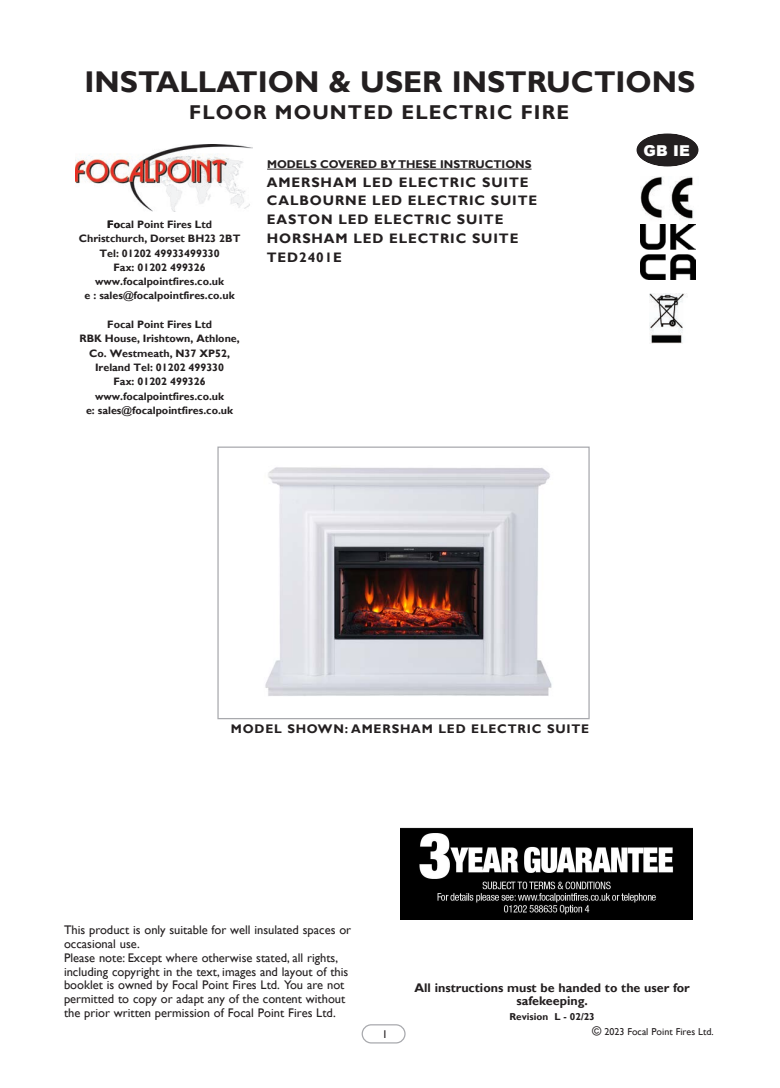
<style>
.page{position:relative;width:780px;height:1088px;background:#fff}
.page>*{position:absolute;margin:0;border:0;box-sizing:border-box;transform-origin:0 0}
.t1{font:700 30px "Gill Sans";color:#231f20}
.t2{font:700 20px "Gill Sans";letter-spacing:.055em;color:#231f20}
.t3{font:900 15px "Arial";color:#fff}
.t4{font:700 13.75px/18.8px "Gill Sans";letter-spacing:.065em;color:#231f20}
.t5{font:12.5px/13.8px "Gill Sans";color:#231f20}
.t6{font:700 12.5px/13.5px "Gill Sans";color:#231f20;text-align:center}
.t7{font:700 12.5px "Gill Sans";letter-spacing:.065em;color:#231f20}
.t8{font:700 11.25px "Gill Sans";color:#231f20}
.t9{font:11.25px "Gill Sans";color:#231f20}
.t10{font:700 10.75px/14.4px "Gill Sans";color:#231f20;text-align:center}
.t11{font:10px "Gill Sans";color:#231f20}
.t12{font:700 10px "Gill Sans";color:#231f20}
.s1{font-style:inherit}
.s2{font-size:12.5px}
</style>
<div class="page">
<div style="left:217px;top:446px;width:372px;height:273px;border:1px solid #a8a9ad"></div>
<hr style="left:267px;top:169px;width:264px;height:1px;background:#231f20">
<svg style="left:361px;top:1024px;width:44px;height:19px"></svg>
<svg style="left:636px;top:133px;width:63px;height:34px"></svg>
<img style="left:75px;top:144px;width:177px;height:68px">
<img style="left:265px;top:467px;width:287px;height:229px">
<img style="left:400px;top:828px;width:292px;height:91px">
<img style="left:641px;top:176px;width:52px;height:44px">
<img style="left:649px;top:293px;width:38px;height:50px">
<img style="left:640px;top:225px;width:55px;height:54px">
<h1 class="t1" style="left:85px;top:64px;width:612px">INSTALLATION &amp; USER INSTRUCTIONS</h1>
<h2 class="t2" style="left:189px;top:100px;width:381px">FLOOR MOUNTED ELECTRIC FIRE</h2>
<p class="t10" style="left:79px;top:217px;width:163px">Focal Point Fires Ltd<br>Christchurch, Dorset BH23 2BT<br>Tel: 01202 49933499330<br>Fax: 01202 499326 www.focalpointfires.co.uk<br>e : sales@focalpointfires.co.uk</p>
<p class="t10" style="left:79px;top:318px;width:162px">Focal Point Fires Ltd<br>RBK House, Irishtown, Athlone,<br>Co. Westmeath, N37 XP52,<br>Ireland Tel: 01202 499330<br>Fax: 01202 499326 www.focalpointfires.co.uk<br>e: sales@focalpointfires.co.uk</p>
<p class="t8" style="left:267px;top:158px;width:266px">MODELS COVERED BY THESE INSTRUCTIONS</p>
<p class="t4" style="left:267px;top:173px;width:272px">AMERSHAM LED ELECTRIC SUITE<br>CALBOURNE LED ELECTRIC SUITE<br>EASTON LED ELECTRIC SUITE<br>HORSHAM LED ELECTRIC SUITE<br>TED2401E</p>
<p class="t3" style="left:643px;top:140px;width:48px">GB IE</p>
<p class="t7" style="left:231px;top:721px;width:360px">MODEL SHOWN: AMERSHAM LED ELECTRIC SUITE</p>
<p class="t5" style="left:64px;top:923px;width:289px">This product is only suitable for well insulated spaces or occasional use.<br>Please note: Except where otherwise stated, all rights, including copyright in the text, images and layout of this booklet is owned by Focal Point Fires Ltd. You are not permitted to copy or adapt any of the content without the prior written permission of Focal Point Fires Ltd.</p>
<p class="t9" style="left:382px;top:1027px;width:7px">1</p>
<p class="t6" style="left:414px;top:981px;width:277px">All instructions must be handed to the user for safekeeping.</p>
<p class="t12" style="left:509px;top:1011px;width:87px">Revision <span class="s1">L</span> - 0<span class="s1">2</span>/2<span class="s1">3</span></p>
<p class="t11" style="left:592px;top:1026px;width:123px"><span class="s2">©</span> 2023 Focal Point Fires Ltd.</p>
</div>
